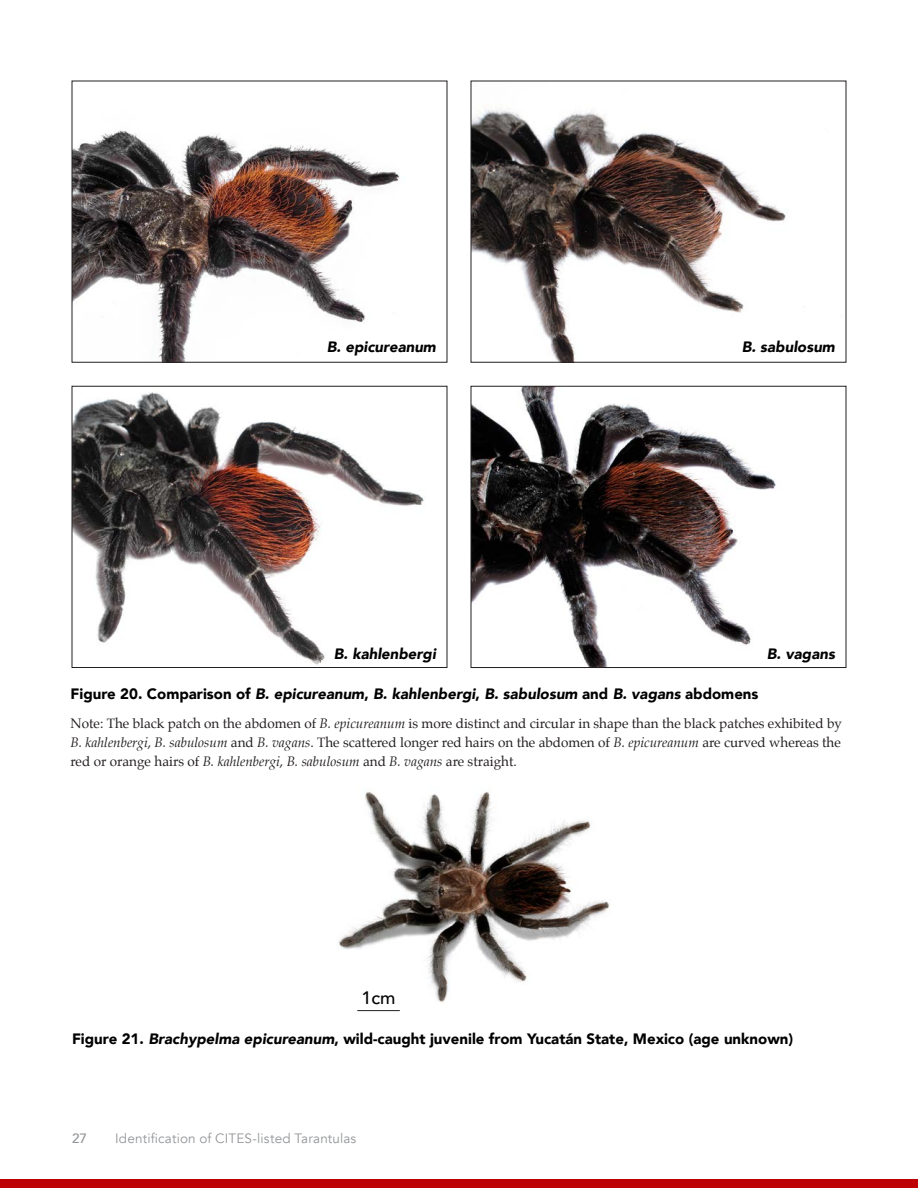
<style>
.page{position:relative;width:918px;height:1188px;background:#fff}
.page>*{position:absolute;margin:0;border:0;box-sizing:border-box;transform-origin:0 0}
.Caption{font:500 18px "Avenir";color:#000}
.Caption-2{font:italic 900 15px "Avenir";color:#000}
.Caption-3{font:900 15px "Avenir";color:#000}
.CEC_Note{font:13.5px/19.5px "Palatino";color:#231f20;text-align:justify}
.t1{font:13.5px "Avenir";letter-spacing:.01em;color:#939598}
.t2{font:500 13.5px "Avenir";color:#939598}
.s1{font-style:normal}
.s2{font-style:italic}
</style>
<div class="page">
<div style="left:0;top:1179px;width:918px;height:9px;background:#bd0001"></div>
<img style="left:338px;top:791px;width:272px;height:221px">
<hr style="left:357px;top:1010px;width:43px;height:1px;background:#231f20">
<img style="left:74px;top:130px;width:326px;height:230px">
<img style="left:74px;top:392px;width:350px;height:273px">
<div style="left:72px;top:386px;width:375px;height:282px;border:1px solid #231f20"></div>
<img style="left:473px;top:110px;width:313px;height:250px">
<img style="left:473px;top:388px;width:303px;height:278px">
<div style="left:471px;top:386px;width:375px;height:282px;border:1px solid #231f20"></div>
<p class="Caption-2" style="left:327px;top:334px;width:111px">B. epicureanum</p>
<p class="Caption-2" style="left:334px;top:641px;width:104px">B. kahlenbergi</p>
<p class="Caption-2" style="left:742px;top:334px;width:95px">B. sabulosum</p>
<p class="Caption-2" style="left:767px;top:641px;width:70px">B. vagans</p>
<p class="Caption-2" style="left:71px;top:681px;width:689px"><span class="s1">Figure 20. Comparison of</span> B. epicureanum<span class="s1">,</span> B. kahlenbergi<span class="s1">,</span> B. sabulosum <span class="s1">and</span> B. vagans <span class="s1">abdomens</span></p>
<p class="CEC_Note" style="left:71px;top:713px;width:773px">Note: The black patch on the abdomen of <span class="s2">B. epicureanum</span> is more distinct and circular in shape than the black patches exhibited by <span class="s2">B. kahlenbergi</span>, <span class="s2">B. sabulosum</span> and <span class="s2">B. vagans</span>. The scattered longer red hairs on the abdomen of <span class="s2">B. epicureanum</span> are curved whereas the red or orange hairs of <span class="s2">B. kahlenbergi</span>, <span class="s2">B. sabulosum</span> and <span class="s2">B. vagans</span> are straight.</p>
<p class="Caption" style="left:362px;top:982px;width:36px">1cm</p>
<p class="Caption-3" style="left:72px;top:1026px;width:723px">Figure 21. <span class="s2">Brachypelma epicureanum</span>, wild-caught juvenile from Yucatán State, Mexico (age unknown)</p>
<p class="t2" style="left:72px;top:1126px;width:17px">27</p>
<p class="t1" style="left:115px;top:1130px;width:243px">Identification of CITES-listed Tarantulas</p>
</div>
